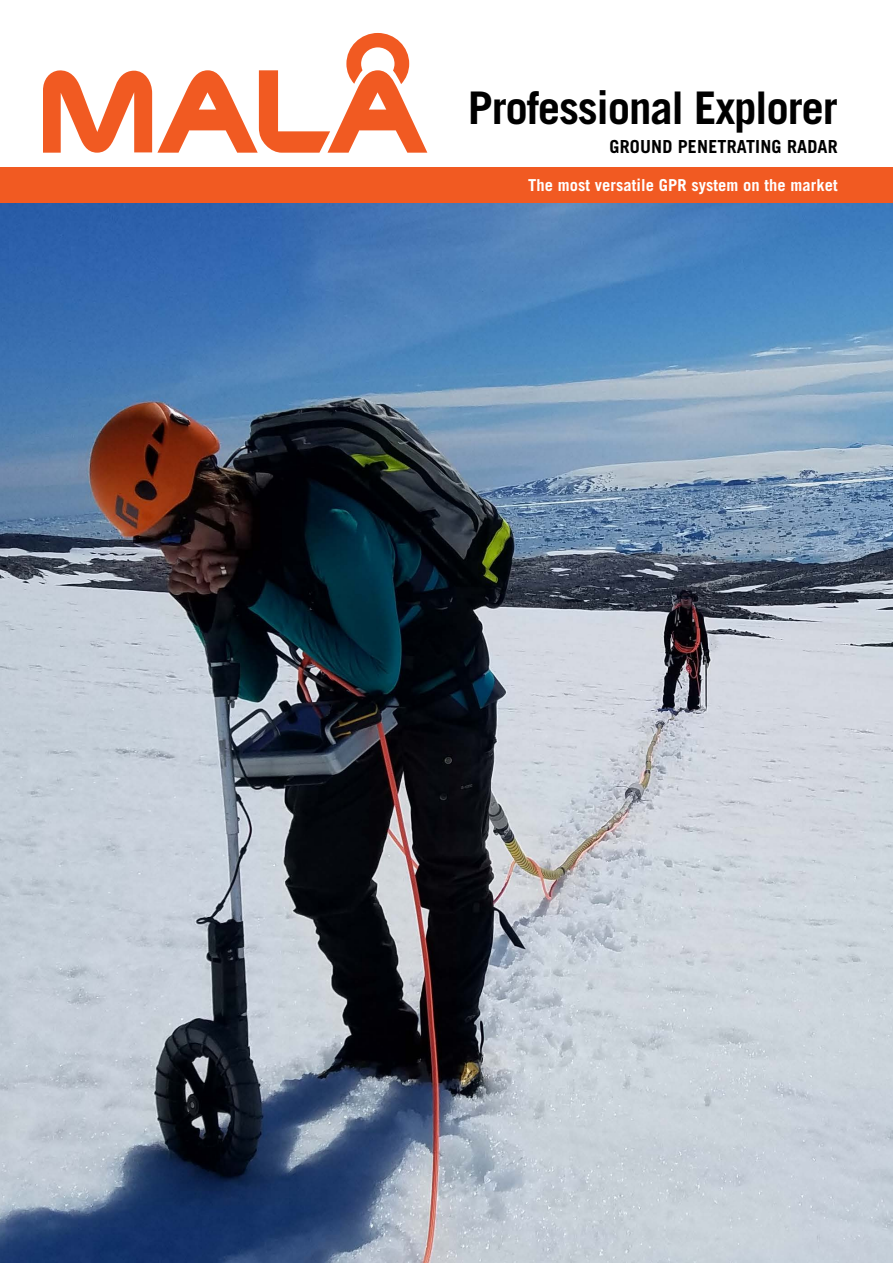
<style>
.page{position:relative;width:893px;height:1263px;background:#fff}
.page>*{position:absolute;margin:0;border:0;box-sizing:border-box;transform-origin:0 0}
.t1{font:700 45px "Trade Gothic LT Std";letter-spacing:-.03em;color:#000}
.t2{font:700 18px "Trade Gothic LT Std";letter-spacing:.01em;color:#000}
.t3{font:700 16.5px "Trade Gothic LT Std";letter-spacing:.005em;color:#fff}
</style>
<div class="page">
<div style="left:0;top:168px;width:893px;height:35px;background:#f15a22"></div>
<svg style="left:43px;top:33px;width:384px;height:120px"></svg>
<img style="left:0;top:203px;width:893px;height:1060px">
<h1 class="t1" style="left:468px;top:80px;width:371px">Professional Explorer</h1>
<p class="t2" style="left:609px;top:136px;width:230px">GROUND PENETRATING RADAR</p>
<p class="t3" style="left:528px;top:175px;width:311px">The most versatile GPR system on the market</p>
</div>
